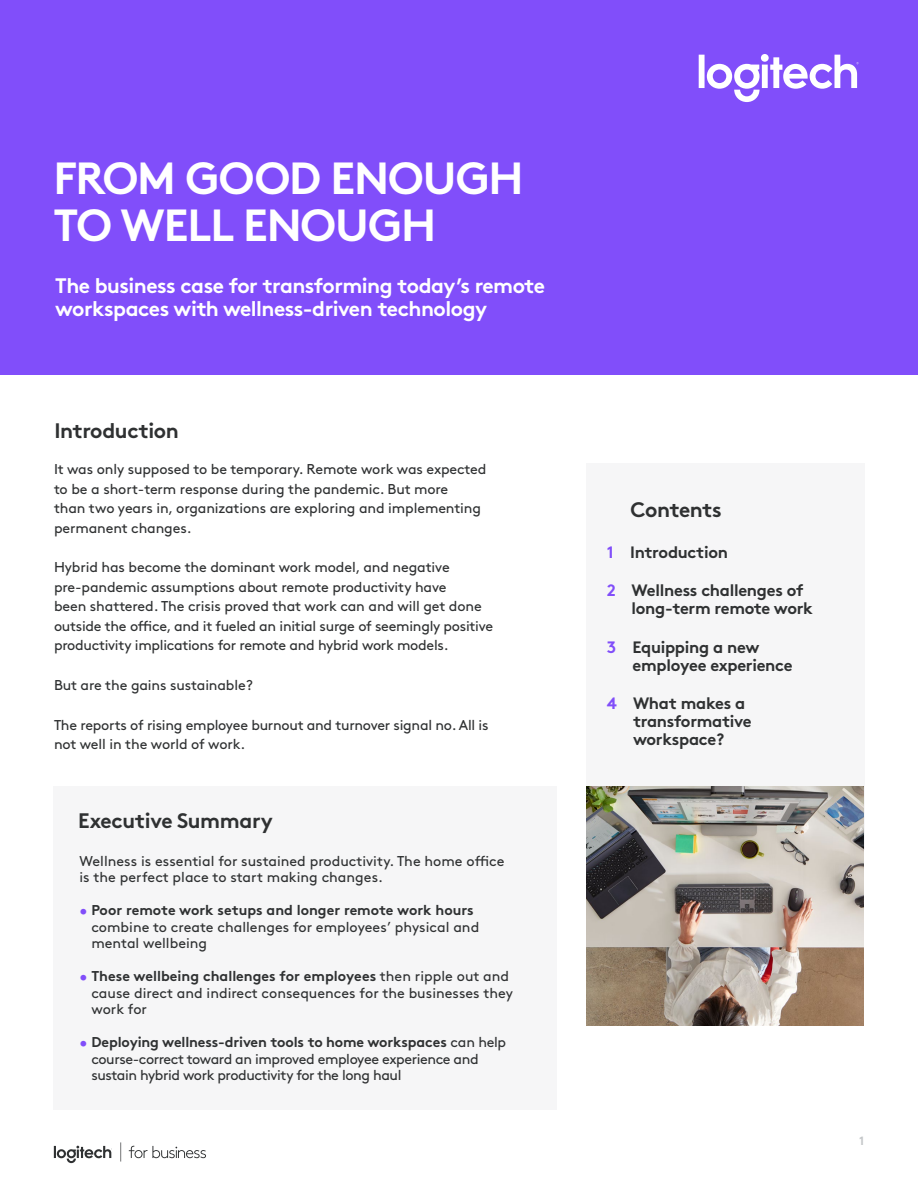
<style>
.page{position:relative;width:918px;height:1188px;background:#fff}
.page>*{position:absolute;margin:0;border:0;box-sizing:border-box;transform-origin:0 0}
.t1{font:700 45px/46.5px "Brown Pro";letter-spacing:-.025em;color:#fff}
.t2{font:700 21px/22.5px "Brown Pro";letter-spacing:-.025em;color:#fff}
.t3{font:700 21px "Brown Pro";letter-spacing:-.02em;color:#2f3132}
.t4{font:700 16.5px/18px "Brown Pro";letter-spacing:-.02em;color:#2f3132}
.t5{font:14.25px/19.5px "Brown Pro";letter-spacing:-.01em;color:#2f3132}
.t6{font:14.25px/16.5px "Brown Pro";letter-spacing:-.03em;color:#2f3132}
.t7{font:700 12px "Brown Pro";color:#c3c6c8}
.s1{color:#814efa}
.s2{font-weight:700}
</style>
<div class="page">
<div style="left:53px;top:786px;width:503px;height:323px;background:#f6f6f7"></div>
<div style="left:0;top:0;width:918px;height:375px;background:#814efa"></div>
<svg style="left:699px;top:54px;width:160px;height:48px"></svg>
<svg style="left:54px;top:1142px;width:152px;height:21px"></svg>
<div style="left:586px;top:464px;width:278px;height:386px;background:#f6f6f7"></div>
<img style="left:586px;top:786px;width:278px;height:240px">
<h1 class="t1" style="left:53px;top:151px;width:472px">FROM GOOD ENOUGH<br>TO WELL ENOUGH</h1>
<h2 class="t2" style="left:55px;top:272px;width:491px">The business case for transforming today’s remote workspaces with wellness-driven technology</h2>
<h2 class="t3" style="left:54px;top:413px;width:126px">Introduction</h2>
<p class="t5" style="left:54px;top:458px;width:434px">It was only supposed to be temporary. Remote work was expected to be a short-term response during the pandemic. But more<br>than two years in, organizations are exploring and implementing permanent changes.</p>
<p class="t5" style="left:54px;top:557px;width:441px">Hybrid has become the dominant work model, and negative pre-pandemic assumptions about remote productivity have<br>been shattered. The crisis proved that work can and will get done outside the office, and it fueled an initial surge of seemingly positive productivity implications for remote and hybrid work models.</p>
<p class="t5" style="left:54px;top:674px;width:200px">But are the gains sustainable?</p>
<p class="t5" style="left:54px;top:714px;width:436px">The reports of rising employee burnout and turnover signal no. All is not well in the world of work.</p>
<h2 class="t3" style="left:78px;top:803px;width:196px">Executive Summary</h2>
<p class="t5" style="left:80px;top:851px;width:426px;line-height:16.5px">Wellness is essential for sustained productivity. The home office is the perfect place to start making changes.</p>
<p class="t5" style="left:91px;top:901px;width:389px;line-height:16.5px;text-indent:-12px"><span class="s1">•</span> <span class="s2">Poor remote work setups and longer remote work hours </span>combine to create challenges for employees’ physical and mental wellbeing</p>
<p class="t5" style="left:91px;top:967px;width:423px;line-height:16.5px;text-indent:-12px"><span class="s1">•</span> <span class="s2">These wellbeing challenges for employees</span> then ripple out and cause direct and indirect consequences for the businesses they work for</p>
<p class="t6" style="left:91px;top:1033px;width:416px;text-indent:-12px"><span class="s1">•</span> <span class="s2">Deploying wellness-driven tools to home workspaces</span> can help course-correct toward an improved employee experience and sustain hybrid work productivity for the long haul</p>
<h2 class="t3" style="left:631px;top:493px;width:93px">Contents</h2>
<p class="t4" style="left:607px;top:542px;width:123px"><span class="s1">1</span> Introduction</p>
<p class="t4" style="left:632px;top:580px;width:183px;text-indent:-25px"><span class="s1">2</span> Wellness challenges of long-term remote work</p>
<p class="t4" style="left:633px;top:636px;width:161px;text-indent:-26px"><span class="s1">3</span> Equipping a new employee experience</p>
<p class="t4" style="left:633px;top:692px;width:120px;text-indent:-26px"><span class="s1">4</span> What makes a transformative workspace?</p>
<p class="t7" style="left:859px;top:1131px;width:7px">1</p>
</div>
